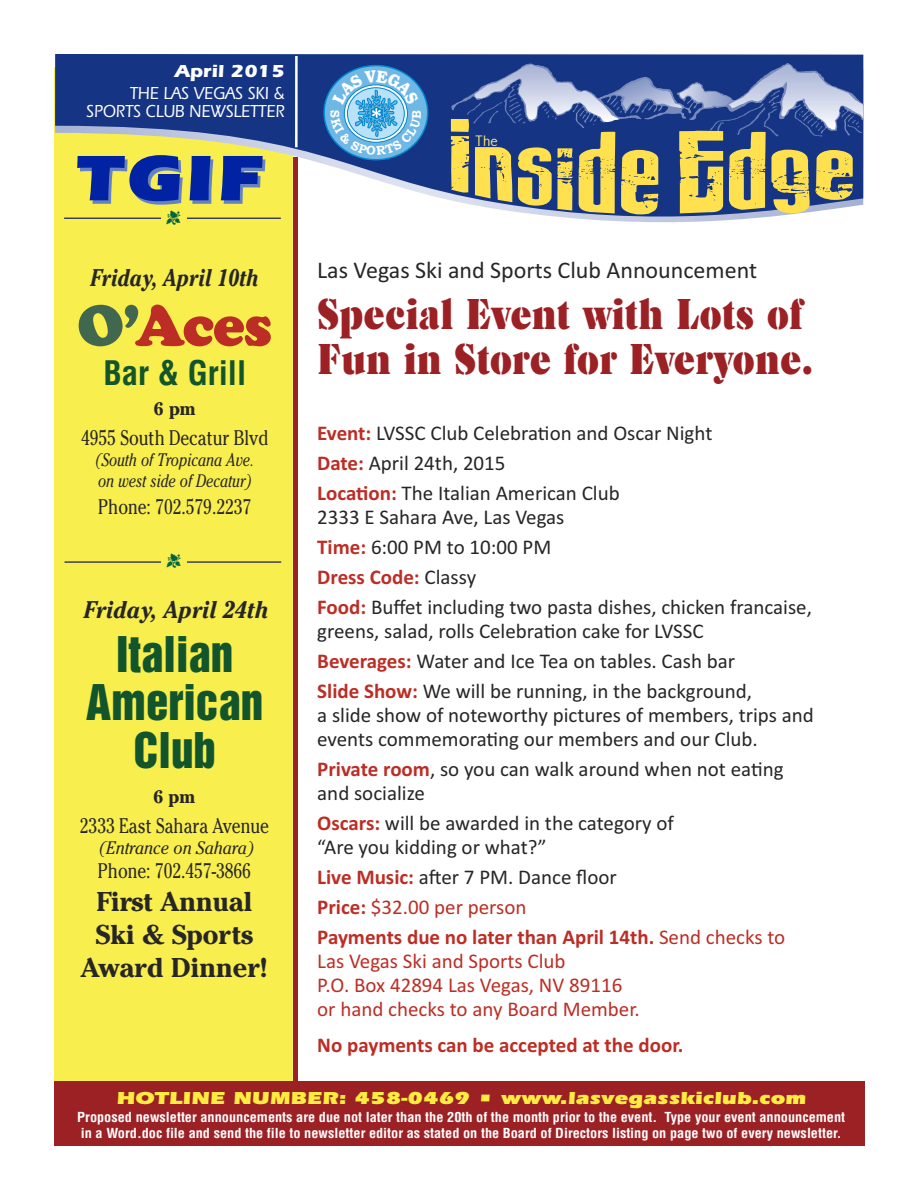
<style>
.page{position:relative;width:918px;height:1188px;background:#fff}
.page>*{position:absolute;margin:0;border:0;box-sizing:border-box;transform-origin:0 0}
.t1{font:900 66.45px "Itc Eras";color:#0022a3;scale:1.06 1}
.t2{font:900 60px "Cooper";color:#bc2e25}
.t3{font:45px/45px "Caslon Ste D";color:#9c2125;scale:.92 1}
.t4{font:45px/48px "Helvetica Inserat";color:#12552d;text-align:center}
.t5{font:700 condensed 33px "Helvetica";color:#12552d}
.t6{font:700 27px/33px "Cheltenham";color:#272627;text-align:center}
.t7{font:24px "Calibri";color:#272627}
.t8{font:italic 700 24px "Cheltenham";color:#272627;scale:.9 1}
.t9{font:italic 700 24px "Cheltenham";color:#272627;scale:.82 1}
.t10{font:21px/30px "Calibri";color:#272627}
.t11{font:700 21px/30px "Calibri";color:#bc2e25}
.t12{font:21px/24px "Calibri";color:#bc2e25}
.t13{font:21px "Cheltenham";color:#272627;scale:.8 1}
.t14{font:900 18px "Itc Eras";color:#ffec40;scale:1.2 1}
.t15{font:italic 18px/21px "Cheltenham";color:#272627;scale:.8 1}
.t16{font:500 18px/18px "Itc Eras";color:#fff;text-align:right;scale:.9 1}
.t17{font:italic 18px "Cheltenham";color:#272627;scale:.9 1}
.t18{font:700 18px "Itc Eras";color:#fff;scale:1.1 1}
.t19{font:700 18px "Cheltenham";color:#272627}
.t20{font:300 condensed 15.45px "Abadi";color:#ffe674;scale:1.14 1}
.t21{font:700 condensed 13.5px/16.5px "Helvetica";color:#fff;scale:1.06 1}
.s1{color:#41684e}
.s2{font-weight:700;color:#bc2e25}
.s3{font-weight:400;color:#272627}
.s4{font-weight:400}
</style>
<div class="page">
<div style="left:54px;top:67px;width:239px;height:1077px;background:#f8ee4d"></div>
<div style="left:54px;top:1081px;width:810px;height:64px;background:#9c2125"></div>
<svg style="left:55px;top:54px;width:808px;height:169px"></svg>
<svg style="left:324px;top:66px;width:104px;height:94px"></svg>
<hr style="left:295px;top:56px;width:3px;height:91px;background:#fff">
<svg style="left:451px;top:63px;width:412px;height:151px;background:#727d86"></svg>
<div style="left:293px;top:157px;width:5px;height:924px;background:#9c2125"></div>
<hr style="left:64px;top:562px;width:217px;height:1px;background:#040764">
<div style="left:161px;top:551px;width:26px;height:23px;background:#f8ee4d"></div>
<svg style="left:167px;top:210px;width:13px;height:13px"></svg>
<svg style="left:330px;top:70px;width:91px;height:85px;background:#69afde"></svg>
<p class="t18" style="left:174px;top:65px;width:102px">April 2015</p>
<p class="t16" style="left:86px;top:86px;width:222px">THE LAS VEGAS SKI &amp;<br>SPORTS CLUB NEWSLETTER</p>
<h1 class="t1" style="left:76px;top:155px;width:177px">TGIF</h1>
<p class="t9" style="left:91px;top:269px;width:207px">Friday, April 10th</p>
<h2 class="t2" style="left:77px;top:290px;width:197px"><span class="s1">O’</span>Aces</h2>
<h3 class="t5" style="left:103px;top:354px;width:144px">Bar &amp; Grill</h3>
<p class="t19" style="left:154px;top:402px;width:43px">6 pm</p>
<p class="t13" style="left:81px;top:425px;width:236px">4955 South Decatur Blvd</p>
<p class="t15" style="left:95px;top:451px;width:200px">(South of Tropicana Ave. on west side of Decatur)</p>
<p class="t13" style="left:98px;top:494px;width:193px">Phone: 702.579.2237</p>
<p class="t8" style="left:84px;top:601px;width:207px">Friday, April 24th</p>
<h3 class="t4" style="left:86px;top:632px;width:179px">Italian<br>American<br>Club</h3>
<p class="t19" style="left:154px;top:790px;width:43px">6 pm</p>
<p class="t13" style="left:80px;top:813px;width:238px">2333 East Sahara Avenue</p>
<p class="t17" style="left:99px;top:841px;width:173px">(Entrance on Sahara)</p>
<p class="t13" style="left:98px;top:858px;width:193px">Phone: 702.457-3866</p>
<p class="t6" style="left:81px;top:888px;width:189px">First Annual<br>Ski &amp; Sports<br>Award Dinner!</p>
<p class="t20" style="left:476px;top:132px;width:21px">The</p>
<p class="t7" style="left:317px;top:255px;width:441px">Las Vegas Ski and Sports Club Announcement</p>
<h3 class="t3" style="left:317px;top:291px;width:541px">Special Event with Lots of<br>Fun in Store for Everyone.</h3>
<p class="t10" style="left:317px;top:417px;width:397px"><span class="s2">Event:</span> LVSSC Club Celebration and Oscar Night<br><span class="s2">Date:</span> April 24th, 2015<br><span class="s2">Location:</span> The Italian American Club</p>
<p class="t10" style="left:317px;top:501px;width:496px">2333 E Sahara Ave, Las Vegas<br><span class="s2">Time:</span> 6:00 PM to 10:00 PM<br><span class="s2">Dress Code:</span> Classy<br><span class="s2">Food:</span> Buffet including two pasta dishes, chicken francaise,</p>
<p class="t10" style="left:317px;top:615px;width:436px">greens, salad, rolls Celebration cake for LVSSC<br><span class="s2">Beverages:</span> Water and Ice Tea on tables. Cash bar<br><span class="s2">Slide Show:</span> We will be running, in the background,</p>
<p class="t10" style="left:317px;top:703px;width:498px;line-height:24px">a slide show of noteworthy pictures of members, trips and events commemorating our members and our Club.</p>
<p class="t10" style="left:317px;top:757px;width:468px;line-height:24px"><span class="s2">Private room</span>, so you can walk around when not eating and socialize</p>
<p class="t10" style="left:317px;top:811px;width:358px;line-height:24px"><span class="s2">Oscars:</span> will be awarded in the category of “Are you kidding or what?”</p>
<p class="t11" style="left:317px;top:862px;width:470px">Live Music: <span class="s3">after 7 PM. Dance floor<br></span>Price: <span class="s4">$32.00 per person<br></span>Payments due no later than April 14th. <span class="s4">Send checks to</span></p>
<p class="t12" style="left:317px;top:949px;width:324px">Las Vegas Ski and Sports Club<br>P.O. Box 42894 Las Vegas, NV 89116 or hand checks to any Board Member.</p>
<p class="t11" style="left:317px;top:1030px;width:368px">No payments can be accepted at the door.</p>
<p class="t14" style="left:116px;top:1091px;width:576px">HOTLINE NUMBER: 458-0469 • www.lasvegasskiclub.com</p>
<p class="t21" style="left:77px;top:1109px;width:726px">Proposed newsletter announcements are due not later than the 20th of the month prior to the event. Type your event announcement in a Word.doc file and send the file to newsletter editor as stated on the Board of Directors listing on page two of every newsletter.</p>
</div>
